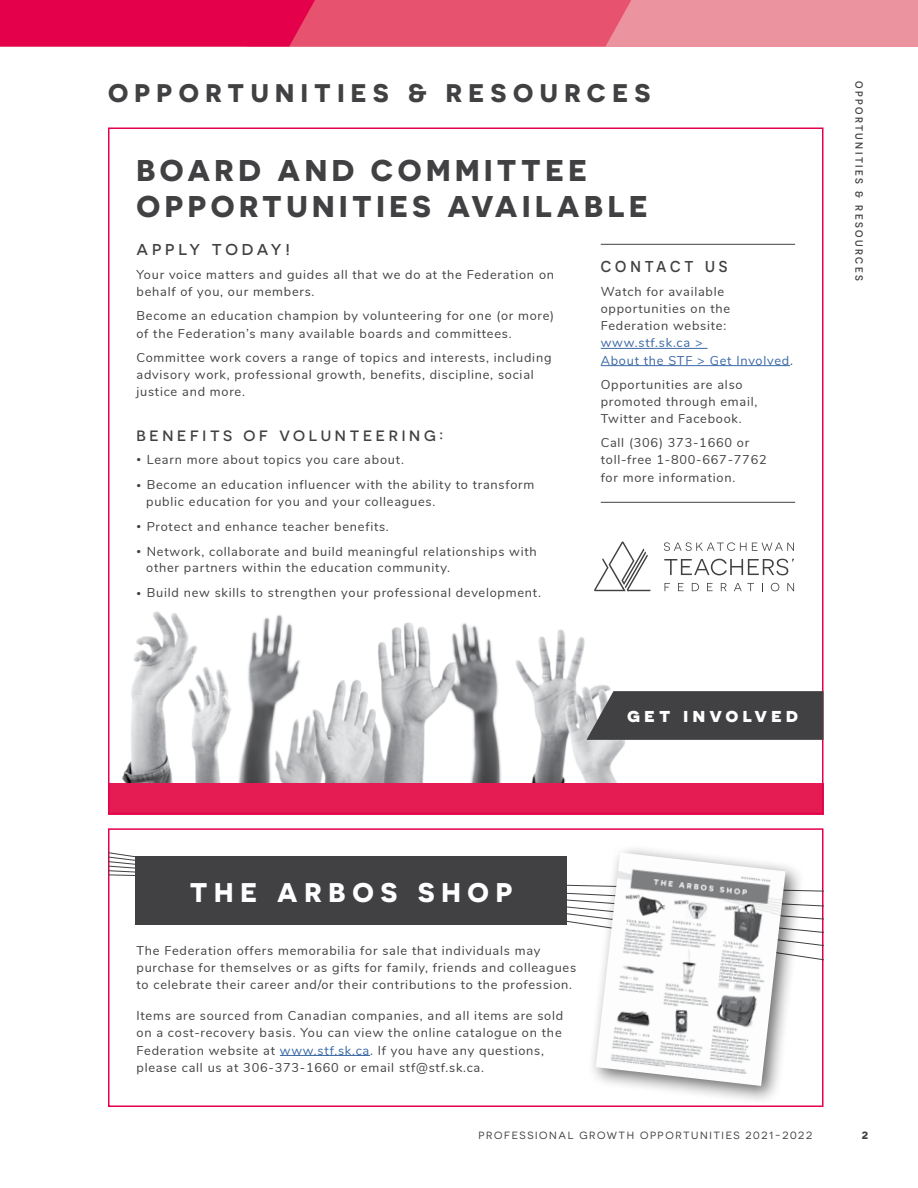
<style>
.page{position:relative;width:918px;height:1188px;background:#fff}
.page>*{position:absolute;margin:0;border:0;box-sizing:border-box;transform-origin:0 0}
.t1{font:700 30px/36px "Novecentosanswide";letter-spacing:.15em;color:#414042}
.t2{font:700 27px "Novecentosanswide";letter-spacing:.25em;color:#fff}
.t3{font:700 25.5px "Novecentosanswide";letter-spacing:.25em;color:#414042}
.t4{font:700 19.8px "Novecentosanswide";letter-spacing:.2em;color:#fff}
.t5{font:500 15.75px "Novecentosanswide";letter-spacing:.235em;color:#414042}
.t6{font:500 15.75px "Novecentosans";letter-spacing:.25em;color:#414042}
.t7{font:500 15px "Novecentosanswide";letter-spacing:.25em;color:#414042}
.t8{font:12.75px/17.2px "Nunito";letter-spacing:.06em;color:#414042}
.t9{font:12.75px/17.2px "Nunito";letter-spacing:.06em;color:#3a68a5}
.t10{font:10.5px "Novecentosanswide";letter-spacing:.15em;color:#414042}
.t11{font:500 10.5px "Novecentosans";letter-spacing:.23em;color:#414042}
.t12{font:700 10.5px "Novecentosanswide";color:#414042}
.s1{font-size:9px}
.s2{color:#414042}
.s3{color:#3a68a5}
</style>
<div class="page">
<div style="left:0;top:0;width:918px;height:47px;background:#ec93a0"></div>
<svg style="left:0;top:0;width:631px;height:46px;background:#e52c5e"></svg>
<img style="left:122px;top:611px;width:503px;height:172px">
<div style="left:108px;top:783px;width:716px;height:31px;background:#e51c54"></div>
<hr style="left:280px;top:1055px;width:90px;height:1px;background:#3a68a5">
<div style="left:108px;top:828px;width:716px;height:279px;border:2px solid #e4004b"></div>
<hr style="left:601px;top:244px;width:194px;height:1px;background:#414042">
<hr style="left:601px;top:348px;width:107px;height:1px;background:#3a68a5">
<hr style="left:601px;top:365px;width:189px;height:1px;background:#3a68a5">
<hr style="left:601px;top:502px;width:194px;height:1px;background:#414042">
<svg style="left:586px;top:691px;width:238px;height:49px;background:#4a494b"></svg>
<svg style="left:594px;top:542px;width:57px;height:49px"></svg>
<svg style="left:664px;top:542px;width:130px;height:9px"></svg>
<svg style="left:665px;top:583px;width:5px;height:8px"></svg>
<svg style="left:678px;top:583px;width:6px;height:8px"></svg>
<svg style="left:692px;top:583px;width:7px;height:8px"></svg>
<svg style="left:707px;top:583px;width:6px;height:8px"></svg>
<svg style="left:721px;top:583px;width:6px;height:8px"></svg>
<svg style="left:734px;top:583px;width:20px;height:8px"></svg>
<svg style="left:771px;top:583px;width:8px;height:8px"></svg>
<svg style="left:787px;top:583px;width:7px;height:8px"></svg>
<svg style="left:664px;top:559px;width:130px;height:16px"></svg>
<svg style="left:108px;top:850px;width:716px;height:95px"></svg>
<div style="left:135px;top:857px;width:432px;height:68px;background:#414042"></div>
<div style="left:587px;top:844px;width:218px;height:262px;background:#000;opacity:.59"></div>
<img style="left:596px;top:853px;width:190px;height:233px">
<h3 class="t3" style="left:108px;top:77px;width:544px">OPPORTUNITIES &amp; RESOURCES</h3>
<h1 class="t1" style="left:136px;top:151px;width:513px">BOARD AND COMMITTEE<br>OPPORTUNITIES AVAILABLE</h1>
<p class="t5" style="left:136px;top:240px;width:155px">APPLY TODAY!</p>
<p class="t8" style="left:136px;top:265px;width:419px">Your voice matters and guides all that we do at the Federation on behalf of you, our members.</p>
<p class="t8" style="left:136px;top:307px;width:419px">Become an education champion by volunteering for one (or more) of the Federation’s many available boards and committees.</p>
<p class="t8" style="left:136px;top:348px;width:416px">Committee work covers a range of topics and interests, including advisory work, professional growth, benefits, discipline, social justice and more.</p>
<p class="t7" style="left:136px;top:426px;width:308px">BENEFITS OF VOLUNTEERING:</p>
<p class="t8" style="left:136px;top:450px;width:269px"><span class="s1">•</span> Learn more about topics you care about.</p>
<p class="t8" style="left:146px;top:476px;width:390px;line-height:16.5px;text-indent:-10px"><span class="s1">•</span> Become an education influencer with the ability to transform public education for you and your colleagues.</p>
<p class="t8" style="left:136px;top:517px;width:254px"><span class="s1">•</span> Protect and enhance teacher benefits.</p>
<p class="t8" style="left:146px;top:542px;width:392px;line-height:16.5px;text-indent:-10px"><span class="s1">•</span> Network, collaborate and build meaningful relationships with other partners within the education community.</p>
<p class="t8" style="left:136px;top:584px;width:406px"><span class="s1">•</span> Build new skills to strengthen your professional development.</p>
<p class="t6" style="left:601px;top:257px;width:128px">CONTACT US</p>
<p class="t8" style="left:601px;top:282px;width:131px">Watch for available opportunities on the<br>Federation website:</p>
<p class="t9" style="left:601px;top:334px;width:194px">www.stf.sk.ca &gt;<br>About the STF &gt; Get Involved<span class="s2">.</span></p>
<p class="t8" style="left:601px;top:375px;width:158px">Opportunities are also promoted through email,<br>Twitter and Facebook.</p>
<p class="t8" style="left:601px;top:433px;width:167px">Call (306) 373-1660 or toll-free 1-800-667-7762 for more information.</p>
<h3 class="t4" style="left:627px;top:703px;width:173px">get involved</h3>
<p class="t11" style="left:865px;top:81px;width:201px;rotate:90deg">OPPORTUNITIES &amp; RESOURCES</p>
<h2 class="t2" style="left:190px;top:876px;width:324px">THE ARBOS SHOP</h2>
<p class="t8" style="left:136px;top:941px;width:441px">The Federation offers memorabilia for sale that individuals may purchase for themselves or as gifts for family, friends and colleagues to celebrate their career and/or their contributions to the profession.</p>
<p class="t8" style="left:136px;top:1006px;width:428px">Items are sourced from Canadian companies, and all items are sold on a cost-recovery basis. You can view the online catalogue on the Federation website at <span class="s3">www.stf.sk.ca</span>. If you have any questions, please call us at 306-373-1660 or email stf@stf.sk.ca.</p>
<p class="t10" style="left:479px;top:1129px;width:335px">PROFESSIONAL GROWTH OPPORTUNITIES 2021-2022</p>
<p class="t12" style="left:862px;top:1129px;width:8px">2</p>
</div>
